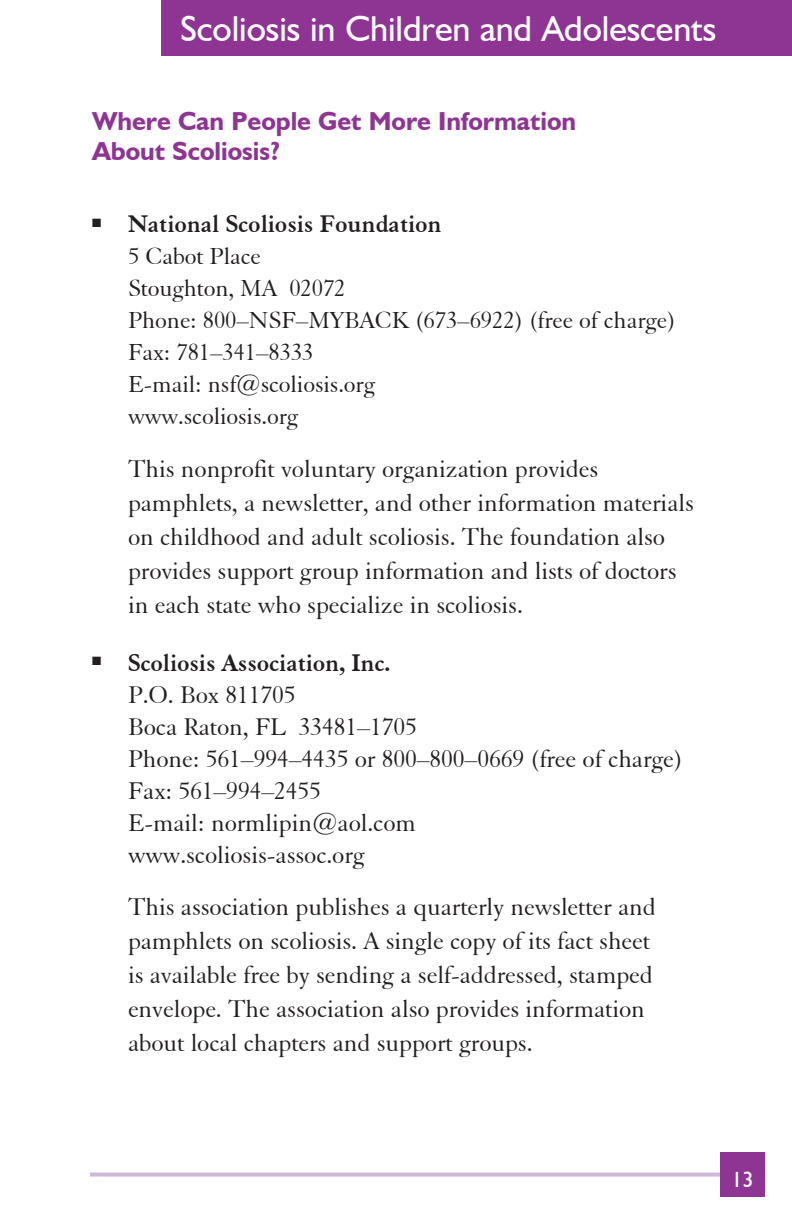
<style>
.page{position:relative;width:792px;height:1224px;background:#fff}
.page>*{position:absolute;margin:0;border:0;box-sizing:border-box;transform-origin:0 0}
.t1{font:36px "Humanist 521 BT";letter-spacing:-.005em;color:#fff}
.RP_Body_Text_Indente{font:26px/34px "Elegant Garamond BT";letter-spacing:-.005em;color:#231f20}
.RP_Box_Bullet{font:26px/32px "Elegant Garamond BT";letter-spacing:-.005em;color:#231f20}
.RP_Subhead_2{font:700 26px/30px "Humanist 521 BT";color:#8e3594}
.RP_Box_Bullet-2{font:700 26px "Elegant Garamond BT";letter-spacing:-.005em;color:#231f20}
.RP_Box_Bullet-3{font:25px/32px "Elegant Garamond BT";letter-spacing:-.005em;color:#231f20}
.t2{font:22px "Humanist 521 BT";color:#fff}
.s1{font-weight:700}
</style>
<div class="page">
<svg style="left:90px;top:1173px;width:630px;height:4px;background:#d6bfdc"></svg>
<div style="left:162px;top:0;width:630px;height:55px;background:#8e3594"></div>
<div style="left:720px;top:1152px;width:45px;height:45px;background:#8e3594"></div>
<p class="t1" style="left:180px;top:7px;width:537px">Scoliosis in Children and Adolescents</p>
<p class="RP_Subhead_2" style="left:92px;top:105px;width:486px">Where Can People Get More Information<br>About Scoliosis?</p>
<p class="RP_Box_Bullet-2" style="left:92px;top:208px;width:351px">■ National Scoliosis Foundation</p>
<p class="RP_Box_Bullet-3" style="left:128px;top:240px;width:549px">5 Cabot Place<br>Stoughton, MA 02072<br>Phone: 800–NSF–MYBACK (673–6922) (free of charge)<br>Fax: 781–341–8333<br>E-mail: nsf@scoliosis.org<br>www.scoliosis.org</p>
<p class="RP_Body_Text_Indente" style="left:128px;top:451px;width:567px">This nonprofit voluntary organization provides pamphlets, a newsletter, and other information materials on childhood and adult scoliosis. The foundation also provides support group information and lists of doctors in each state who specialize in scoliosis.</p>
<p class="RP_Box_Bullet" style="left:128px;top:646px;width:556px;text-indent:-36px">■ <span class="s1">Scoliosis Association, Inc.<br></span>P.O. Box 811705<br>Boca Raton, FL 33481–1705<br>Phone: 561–994–4435 or 800–800–0669 (free of charge)<br>Fax: 561–994–2455<br>E-mail: normlipin@aol.com<br>www.scoliosis-assoc.org</p>
<p class="RP_Body_Text_Indente" style="left:128px;top:890px;width:529px">This association publishes a quarterly newsletter and pamphlets on scoliosis. A single copy of its fact sheet is available free by sending a self-addressed, stamped envelope. The association also provides information about local chapters and support groups.</p>
<p class="t2" style="left:731px;top:1166px;width:24px">13</p>
</div>
